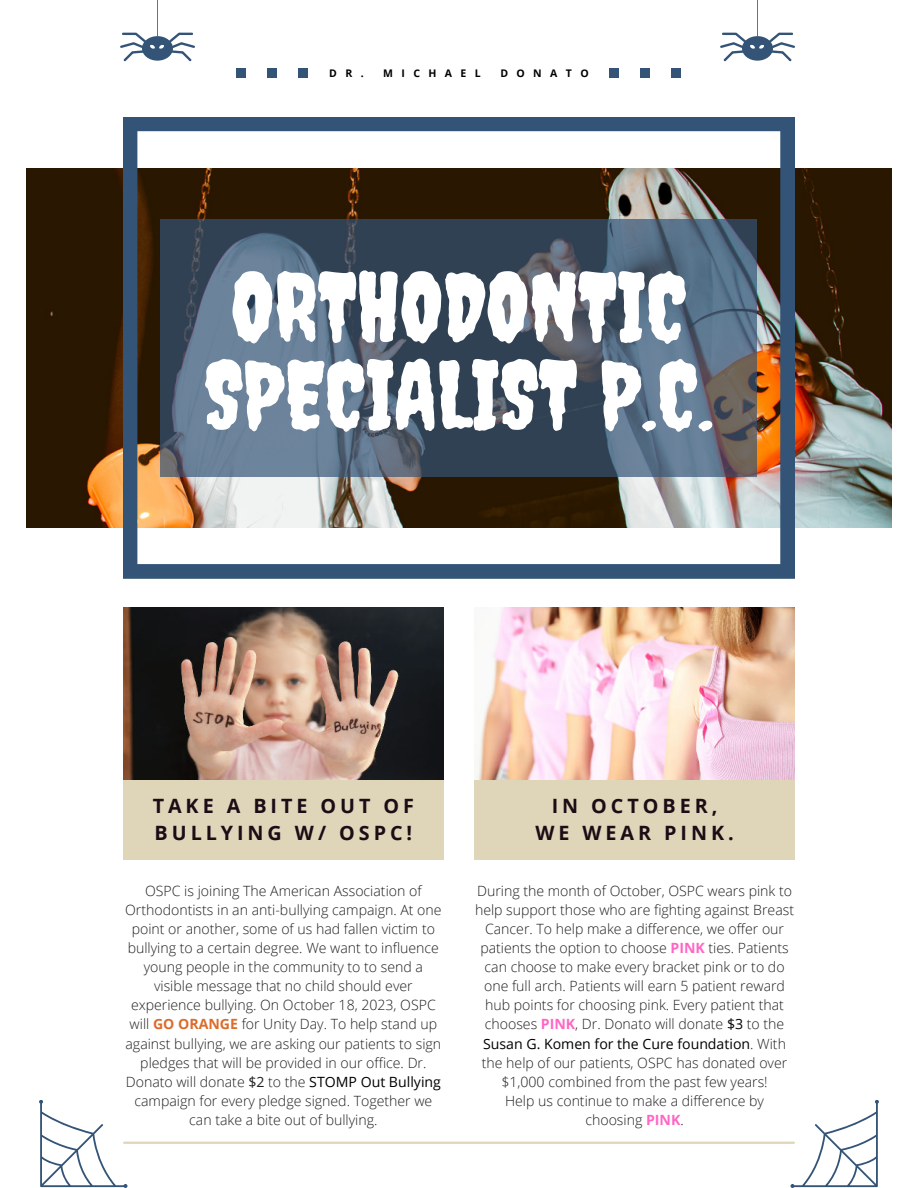
<style>
.page{position:relative;width:918px;height:1188px;background:#fff}
.page>*{position:absolute;margin:0;border:0;box-sizing:border-box;transform-origin:0 0}
.t1{font:94.65px/87.9px "Creepster";color:#fff}
.t2{font:700 19.8px/27.5px "Open Sans";letter-spacing:.2em;color:#1b0c15}
.t3{font:300 14.1px/19px "Open Sans";color:#1f1f1f;text-align:center}
.t4{font:700 10.5px "Open Sans";letter-spacing:.8em;color:#000}
.s1{font-weight:700;color:#dc6c2c}
.s2{font-weight:400}
.s3{font-weight:400;color:#000}
.s4{font-weight:700;color:#ff66c4}
</style>
<div class="page">
<img style="left:123px;top:607px;width:321px;height:174px">
<img style="left:26px;top:168px;width:865px;height:359px">
<svg style="left:123px;top:117px;width:672px;height:462px"></svg>
<img style="left:474px;top:607px;width:321px;height:174px">
<div style="left:123px;top:781px;width:321px;height:79px;background:#dfd6ba"></div>
<div style="left:474px;top:781px;width:321px;height:79px;background:#dfd6ba"></div>
<div style="left:298px;top:68px;width:9px;height:9px;background:#335477"></div>
<div style="left:267px;top:68px;width:10px;height:9px;background:#335477"></div>
<div style="left:237px;top:68px;width:9px;height:9px;background:#335477"></div>
<div style="left:671px;top:68px;width:10px;height:9px;background:#335477"></div>
<div style="left:640px;top:68px;width:10px;height:9px;background:#335477"></div>
<div style="left:610px;top:68px;width:9px;height:9px;background:#335477"></div>
<svg style="left:161px;top:219px;width:596px;height:257px;background:#4c5e72"></svg>
<hr style="left:124px;top:1142px;width:670px;height:2px;background:#dfd6ba">
<svg style="left:120px;top:0;width:75px;height:61px"></svg>
<svg style="left:720px;top:0;width:75px;height:61px"></svg>
<svg style="left:39px;top:1100px;width:88px;height:88px"></svg>
<svg style="left:791px;top:1100px;width:88px;height:88px"></svg>
<p class="t4" style="left:329px;top:66px;width:153px">DR. MICHAEL</p>
<p class="t4" style="left:500px;top:66px;width:90px">DONATO</p>
<h1 class="t1" style="left:204px;top:262px;width:511px">ORTHODONTIC<br>SPECIALIST P.C.</h1>
<h2 class="t2" style="left:153px;top:791px;width:263px">TAKE A BITE OUT OF<br>BULLYING W/ OSPC!</h2>
<h2 class="t2" style="left:535px;top:791px;width:200px;text-align:center">IN OCTOBER,<br>WE WEAR PINK.</h2>
<p class="t3" style="left:125px;top:881px;width:318px">OSPC is joining The American Association of Orthodontists in an anti-bullying campaign. At one point or another, some of us had fallen victim to bullying to a certain degree. We want to influence young people in the community to to send a visible message that no child should ever experience bullying. On October 18, 2023, OSPC will <span class="s1">GO ORANGE</span> for Unity Day. To help stand up against bullying, we are asking our patients to sign pledges that will be provided in our office. Dr.<br>Donato will donate <span class="s2">$2</span> to the <span class="s3">STOMP Out Bullying </span>campaign for every pledge signed. Together we can take a bite out of bullying.</p>
<p class="t3" style="left:475px;top:880px;width:321px">During the month of October, OSPC wears pink to help support those who are fighting against Breast Cancer. To help make a difference, we offer our patients the option to choose <span class="s4">PINK</span> ties. Patients can choose to make every bracket pink or to do one full arch. Patients will earn 5 patient reward hub points for choosing pink. Every patient that chooses <span class="s4">PINK</span>, Dr. Donato will donate <span class="s3">$3</span> to the <span class="s3">Susan G. Komen for the Cure foundation</span>. With the help of our patients, OSPC has donated over $1,000 combined from the past few years!<br>Help us continue to make a difference by choosing <span class="s4">PINK</span>.</p>
</div>
